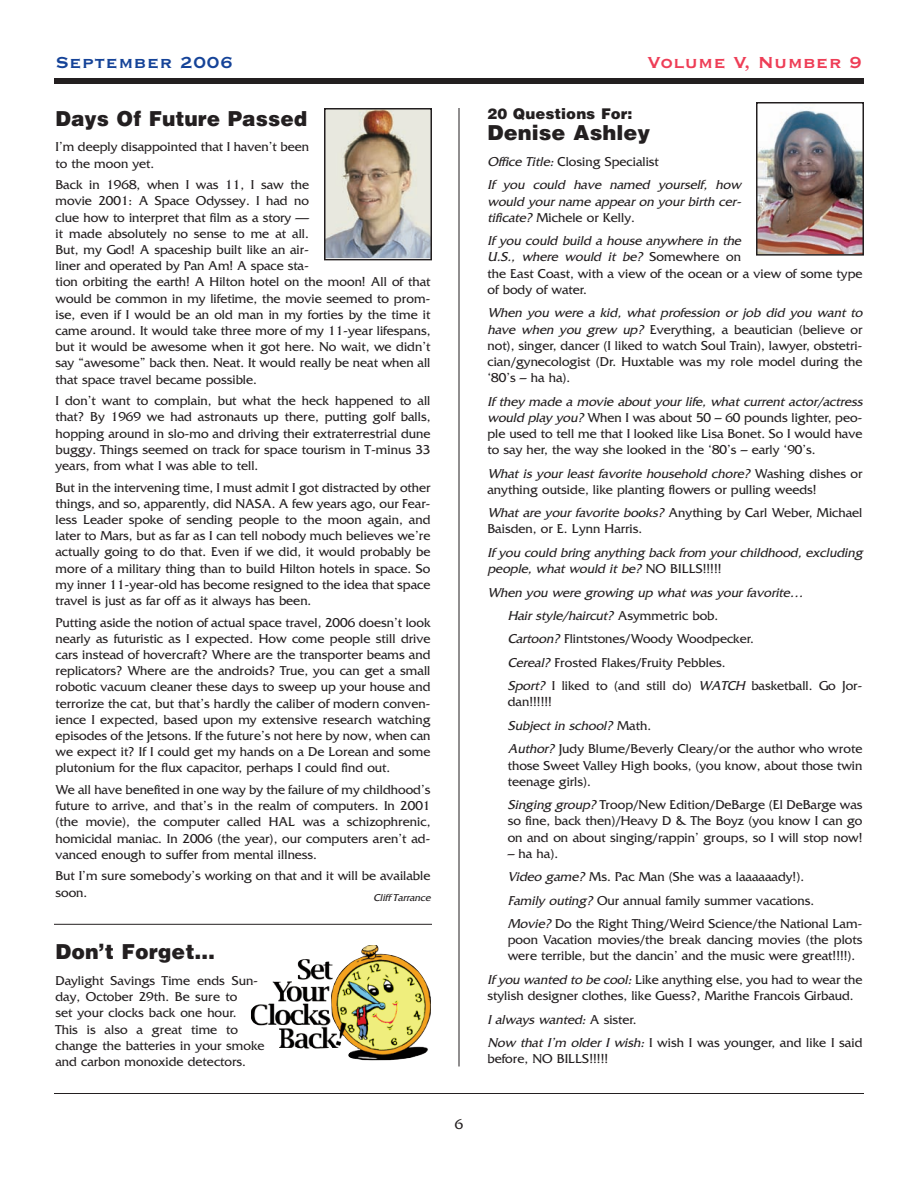
<style>
.page{position:relative;width:918px;height:1188px;background:#fff}
.page>*{position:absolute;margin:0;border:0;box-sizing:border-box;transform-origin:0 0}
.t1{font:900 21px "Helvetica";color:#231f20}
.t2{font:900 21px "Helvetica";color:#231f20;scale:.96 1}
.t3{font:700 21px "Copperplate Gothic BT";color:#ee3d56}
.t4{font:700 21px "Copperplate Gothic BT";color:#154398}
.t5{font:900 15px "Helvetica";color:#231f20}
.t6{font:15px "Friz Quadrata";color:#231f20}
.t7{font:13.5px/16.2px "Friz Quadrata";color:#231f20}
.t8{font:italic 13.5px/16.2px "Friz Quadrata";color:#231f20}
.t9{font:italic 10.5px "Friz Quadrata";color:#231f20}
.s1{font-style:normal}
.s2{font-style:italic}
</style>
<div class="page">
<hr style="left:54px;top:1093px;width:810px;height:1px;background:#231f20">
<div style="left:54px;top:78px;width:810px;height:6px;background:#231f20"></div>
<hr style="left:459px;top:108px;width:1px;height:958px;background:#231f20">
<img style="left:759px;top:110px;width:102px;height:143px">
<div style="left:756px;top:102px;width:108px;height:154px;border:2px solid #231f20"></div>
<img style="left:327px;top:111px;width:102px;height:146px">
<div style="left:324px;top:108px;width:108px;height:152px;border:2px solid #231f20"></div>
<img style="left:251px;top:945px;width:180px;height:115px">
<hr style="left:54px;top:924px;width:378px;height:1px;background:#231f20">
<h1 class="t4" style="left:56px;top:49px;width:179px">September 2006</h1>
<h1 class="t3" style="left:648px;top:49px;width:216px">Volume V, Number 9</h1>
<h1 class="t2" style="left:56px;top:106px;width:264px">Days Of Future Passed</h1>
<p class="t7" style="left:56px;top:139px;width:255px">I’m deeply disappointed that I haven’t been to the moon yet.</p>
<p class="t7" style="left:55px;top:176px;width:377px">Back in 1968, when I was 11, I saw the<br>movie 2001: A Space Odyssey. I had no<br>clue how to interpret that film as a story —<br>it made absolutely no sense to me at all.<br>But, my God! A spaceship built like an air-<br>liner and operated by Pan Am! A space sta-<br>tion orbiting the earth! A Hilton hotel on the moon! All of that would be common in my lifetime, the movie seemed to prom&shy;ise, even if I would be an old man in my forties by the time it came around. It would take three more of my 11-year lifespans, but it would be awesome when it got here. No wait, we didn’t say “awesome” back then. Neat. It would really be neat when all that space travel became possible.</p>
<p class="t7" style="left:55px;top:392px;width:377px;text-align:justify">I don’t want to complain, but what the heck happened to all that? By 1969 we had astronauts up there, putting golf balls, hopping around in slo-mo and driving their extraterrestrial dune buggy. Things seemed on track for space tourism in T-minus 33 years, from what I was able to tell.</p>
<p class="t7" style="left:55px;top:479px;width:377px;text-align:justify">But in the intervening time, I must admit I got distracted by other things, and so, apparently, did NASA. A few years ago, our Fear&shy;less Leader spoke of sending people to the moon again, and later to Mars, but as far as I can tell nobody much believes we’re actually going to do that. Even if we did, it would probably be more of a military thing than to build Hilton hotels in space. So my inner 11-year-old has become resigned to the idea that space travel is just as far off as it always has been.</p>
<p class="t7" style="left:56px;top:614px;width:377px;text-align:justify">Putting aside the notion of actual space travel, 2006 doesn’t look nearly as futuristic as I expected. How come people still drive cars instead of hovercraft? Where are the transporter beams and replicators? Where are the androids? True, you can get a small robotic vacuum cleaner these days to sweep up your house and terrorize the cat, but that’s hardly the caliber of modern conven&shy;ience I expected, based upon my extensive research watching episodes of the Jetsons. If the future’s not here by now, when can we expect it? If I could get my hands on a De Lorean and some plutonium for the flux capacitor, perhaps I could find out.</p>
<p class="t7" style="left:55px;top:781px;width:377px;text-align:justify">We all have benefited in one way by the failure of my childhood’s future to arrive, and that’s in the realm of computers. In 2001 (the movie), the computer called HAL was a schizophrenic, homicidal maniac. In 2006 (the year), our computers aren’t ad&shy;vanced enough to suffer from mental illness.</p>
<p class="t7" style="left:55px;top:868px;width:377px">But I’m sure somebody’s working on that and it will be available soon.</p>
<p class="t9" style="left:374px;top:891px;width:60px">Cliff Tarrance</p>
<h1 class="t1" style="left:56px;top:940px;width:161px">Don’t Forget…</h1>
<p class="t7" style="left:56px;top:972px;width:211px">Daylight Savings Time ends Sun&shy;day, October 29th. Be sure to<br>set your clocks back one hour.<br>This is also a great time to change the batteries in your smoke and carbon monoxide detectors.</p>
<p class="t6" style="left:455px;top:1115px;width:10px">6</p>
<p class="t5" style="left:488px;top:105px;width:147px">20 Questions For:</p>
<h1 class="t1" style="left:488px;top:121px;width:164px">Denise Ashley</h1>
<p class="t8" style="left:488px;top:150px;width:255px;line-height:23.4px">Office Title: <span class="s1">Closing Specialist<br></span>If you could have named yourself, how</p>
<p class="t8" style="left:487px;top:193px;width:257px">would your name appear on your birth cer&shy;tificate? <span class="s1">Michele or Kelly.</span></p>
<p class="t7" style="left:487px;top:233px;width:377px"><span class="s2">If you could build a house anywhere in the<br>U.S., where would it be?</span> Somewhere on<br>the East Coast, with a view of the ocean or a view of some type of body of water.</p>
<p class="t7" style="left:487px;top:305px;width:378px"><span class="s2">When you were a kid, what profession or job did you want to have when you grew up?</span> Everything, a beautician (believe or not), singer, dancer (I liked to watch Soul Train), lawyer, obstetri&shy;cian/gynecologist (Dr. Huxtable was my role model during the ‘80’s – ha ha).</p>
<p class="t7" style="left:487px;top:393px;width:378px"><span class="s2">If they made a movie about your life, what current actor/actress would play you?</span> When I was about 50 – 60 pounds lighter, peo&shy;ple used to tell me that I looked like Lisa Bonet. So I would have to say her, the way she looked in the ‘80’s – early ‘90’s.</p>
<p class="t7" style="left:487px;top:465px;width:377px"><span class="s2">What is your least favorite household chore?</span> Washing dishes or anything outside, like planting flowers or pulling weeds!</p>
<p class="t7" style="left:488px;top:504px;width:377px"><span class="s2">What are your favorite books?</span> Anything by Carl Weber, Michael<br>Baisden, or E. Lynn Harris.</p>
<p class="t8" style="left:487px;top:544px;width:377px">If you could bring anything back from your childhood, excluding people, what would it be? <span class="s1">NO BILLS!!!!!</span></p>
<p class="t7" style="left:508px;top:580px;width:356px;line-height:23.4px;text-indent:-20px"><span class="s2">When you were growing up what was your favorite…<br>Hair style/haircut?</span> Asymmetric bob.<br><span class="s2">Cartoon?</span> Flintstones/Woody Woodpecker.<br><span class="s2">Cereal?</span> Frosted Flakes/Fruity Pebbles.<br><span class="s2">Sport?</span> I liked to (and still do) <span class="s2">WATCH</span> basketball. Go Jor-</p>
<p class="t7" style="left:508px;top:690px;width:356px;line-height:23.4px">dan!!!!!!<br><span class="s2">Subject in school?</span> Math.<br><span class="s2">Author?</span> Judy Blume/Beverly Cleary/or the author who wrote</p>
<p class="t7" style="left:508px;top:757px;width:356px">those Sweet Valley High books, (you know, about those twin teenage girls).</p>
<p class="t7" style="left:508px;top:796px;width:356px;text-align:justify"><span class="s2">Singing group?</span> Troop/New Edition/DeBarge (El DeBarge was so fine, back then)/Heavy D &amp; The Boyz (you know I can go on and on about singing/rappin’ groups, so I will stop now!</p>
<p class="t7" style="left:508px;top:841px;width:356px;line-height:23.4px">– ha ha).<br><span class="s2">Video game?</span> Ms. Pac Man (She was a laaaaaady!).<br><span class="s2">Family outing?</span> Our annual family summer vacations.<br><span class="s2">Movie?</span> Do the Right Thing/Weird Science/the National Lam-</p>
<p class="t7" style="left:508px;top:932px;width:356px">poon Vacation movies/the break dancing movies (the plots were terrible, but the dancin’ and the music were great!!!!).</p>
<p class="t7" style="left:488px;top:971px;width:377px"><span class="s2">If you wanted to be cool:</span> Like anything else, you had to wear the stylish designer clothes, like Guess?, Marithe Francois Girbaud.</p>
<p class="t7" style="left:488px;top:1007px;width:377px;line-height:23.4px"><span class="s2">I always wanted:</span> A sister.<br><span class="s2">Now that I’m older I wish:</span> I wish I was younger, and like I said</p>
<p class="t7" style="left:487px;top:1050px;width:122px">before, NO BILLS!!!!!</p>
</div>
